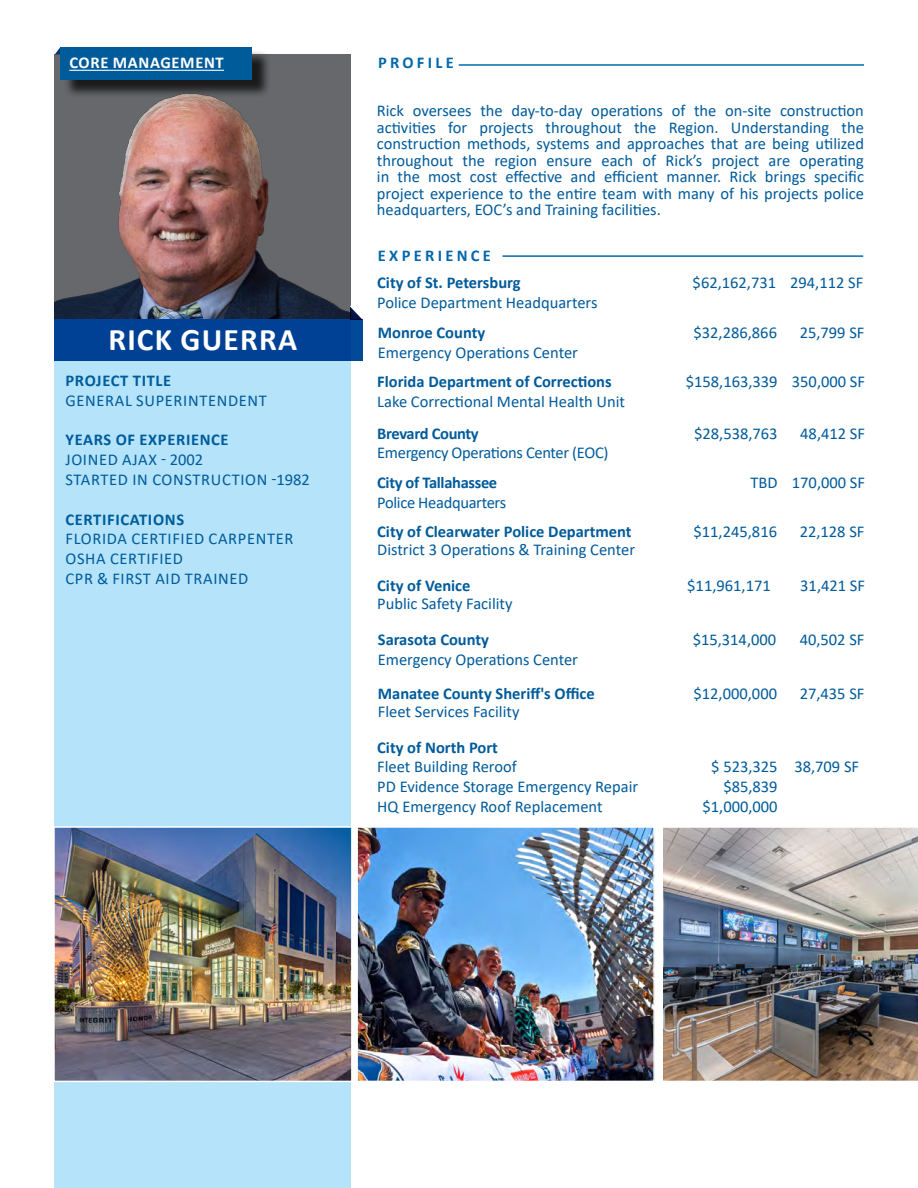
<style>
.page{position:relative;width:918px;height:1188px;background:#fff}
.page>*{position:absolute;margin:0;border:0;box-sizing:border-box;transform-origin:0 0}
.t1{font:700 31.5px "Calibri";letter-spacing:.04em;color:#fff}
.t2{font:16.5px/16.5px "Calibri";color:#005b9b;text-align:justify}
.t3{font:700 16.5px "Calibri";color:#005b9b}
.t4{font:16.5px/19.8px "Calibri";letter-spacing:.04em;color:#005b9b}
.t5{font:16.5px "Calibri";letter-spacing:-.02em;color:#005b9b}
.t6{font:700 16.5px "Calibri";letter-spacing:.04em;color:#005b9b}
.t7{font:700 16.5px "Calibri";letter-spacing:-.02em;color:#005b9b}
.t8{font:700 16.5px "Calibri";letter-spacing:.2em;color:#0067ab}
.t9{font:700 16.5px "Calibri";letter-spacing:.04em;color:#fff}
</style>
<div class="page">
<img style="left:55px;top:54px;width:296px;height:266px">
<div style="left:58px;top:49px;width:213px;height:50px;background:#000;opacity:.75"></div>
<svg style="left:55px;top:47px;width:5px;height:7px"></svg>
<div style="left:60px;top:47px;width:192px;height:33px;background:#005b9b"></div>
<hr style="left:459px;top:64px;width:405px;height:2px;background:#006bac">
<hr style="left:502px;top:255px;width:361px;height:2px;background:#006bac">
<div style="left:55px;top:320px;width:296px;height:868px;background:#b4e3fa"></div>
<svg style="left:350px;top:298px;width:13px;height:22px"></svg>
<div style="left:54px;top:320px;width:308px;height:41px;background:#004195"></div>
<img style="left:56px;top:829px;width:294px;height:250px">
<div style="left:53px;top:826px;width:300px;height:256px;border:2px solid #fff"></div>
<img style="left:359px;top:829px;width:293px;height:250px">
<div style="left:356px;top:826px;width:299px;height:256px;border:2px solid #fff"></div>
<img style="left:663px;top:827px;width:255px;height:254px">
<hr style="left:69px;top:70px;width:155px;height:1px;background:#fff">
<p class="t9" style="left:69px;top:51px;width:156px">CORE MANAGEMENT</p>
<h1 class="t1" style="left:108px;top:317px;width:190px">RICK GUERRA</h1>
<p class="t6" style="left:65px;top:369px;width:107px">PROJECT TITLE</p>
<p class="t4" style="left:65px;top:390px;width:203px">GENERAL SUPERINTENDENT</p>
<p class="t6" style="left:65px;top:428px;width:165px">YEARS OF EXPERIENCE</p>
<p class="t4" style="left:65px;top:449px;width:246px">JOINED AJAX - 2002<br>STARTED IN CONSTRUCTION -1982</p>
<p class="t6" style="left:65px;top:508px;width:120px">CERTIFICATIONS</p>
<p class="t4" style="left:65px;top:529px;width:229px">FLORIDA CERTIFIED CARPENTER<br>OSHA CERTIFIED<br>CPR &amp; FIRST AID TRAINED</p>
<p class="t8" style="left:378px;top:51px;width:77px">PROFILE</p>
<p class="t2" style="left:377px;top:102px;width:489px">Rick oversees the day-to-day operations of the on-site construction activities for projects throughout the Region. Understanding the construction methods, systems and approaches that are being utilized throughout the region ensure each of Rick’s project are operating in the most cost effective and efficient manner. Rick brings specific project experience to the entire team with many of his projects police headquarters, EOC’s and Training facilities.</p>
<p class="t8" style="left:378px;top:244px;width:115px">EXPERIENCE</p>
<p class="t3" style="left:377px;top:271px;width:145px">City of St. Petersburg</p>
<p class="t2" style="left:377px;top:294px;width:222px">Police Department Headquarters</p>
<p class="t2" style="left:693px;top:274px;width:172px">$62,162,731 294,112 SF</p>
<p class="t3" style="left:378px;top:321px;width:109px">Monroe County</p>
<p class="t2" style="left:378px;top:344px;width:202px">Emergency Operations Center</p>
<p class="t2" style="left:694px;top:324px;width:85px">$32,286,866</p>
<p class="t2" style="left:800px;top:324px;width:66px">25,799 SF</p>
<p class="t3" style="left:377px;top:370px;width:236px">Florida Department of Corrections</p>
<p class="t2" style="left:377px;top:392px;width:249px">Lake Correctional Mental Health Unit</p>
<p class="t2" style="left:686px;top:373px;width:181px">$158,163,339 350,000 SF</p>
<p class="t7" style="left:377px;top:421px;width:103px">Brevard County</p>
<p class="t5" style="left:377px;top:441px;width:233px">Emergency Operations Center (EOC)</p>
<p class="t2" style="left:694px;top:424px;width:85px">$28,538,763</p>
<p class="t2" style="left:800px;top:424px;width:66px">48,412 SF</p>
<p class="t7" style="left:377px;top:471px;width:122px">City of Tallahassee</p>
<p class="t5" style="left:377px;top:491px;width:130px">Police Headquarters</p>
<p class="t2" style="left:750px;top:474px;width:116px">TBD 170,000 SF</p>
<p class="t3" style="left:377px;top:520px;width:256px">City of Clearwater Police Department</p>
<p class="t2" style="left:377px;top:541px;width:259px">District 3 Operations &amp; Training Center</p>
<p class="t2" style="left:694px;top:523px;width:85px">$11,245,816</p>
<p class="t2" style="left:800px;top:523px;width:66px">22,128 SF</p>
<p class="t3" style="left:377px;top:574px;width:95px">City of Venice</p>
<p class="t2" style="left:377px;top:595px;width:137px">Public Safety Facility</p>
<p class="t2" style="left:687px;top:577px;width:85px">$11,961,171</p>
<p class="t2" style="left:800px;top:577px;width:66px">31,421 SF</p>
<p class="t3" style="left:378px;top:628px;width:113px">Sarasota County</p>
<p class="t2" style="left:378px;top:651px;width:202px">Emergency Operations Center</p>
<p class="t2" style="left:693px;top:631px;width:85px">$15,314,000</p>
<p class="t2" style="left:800px;top:631px;width:66px">40,502 SF</p>
<p class="t3" style="left:378px;top:682px;width:218px">Manatee County Sheriff's Office</p>
<p class="t2" style="left:378px;top:703px;width:143px">Fleet Services Facility</p>
<p class="t2" style="left:694px;top:685px;width:85px">$12,000,000</p>
<p class="t2" style="left:800px;top:685px;width:66px">27,435 SF</p>
<p class="t3" style="left:377px;top:735px;width:122px">City of North Port</p>
<p class="t2" style="left:377px;top:757px;width:262px;line-height:19.8px;text-align:left">Fleet Building Reroof<br>PD Evidence Storage Emergency Repair<br>HQ Emergency Roof Replacement</p>
<p class="t2" style="left:703px;top:757px;width:77px;line-height:19.8px;text-align:right">$ 523,325 $85,839 $1,000,000</p>
<p class="t2" style="left:794px;top:758px;width:66px">38,709 SF</p>
</div>
